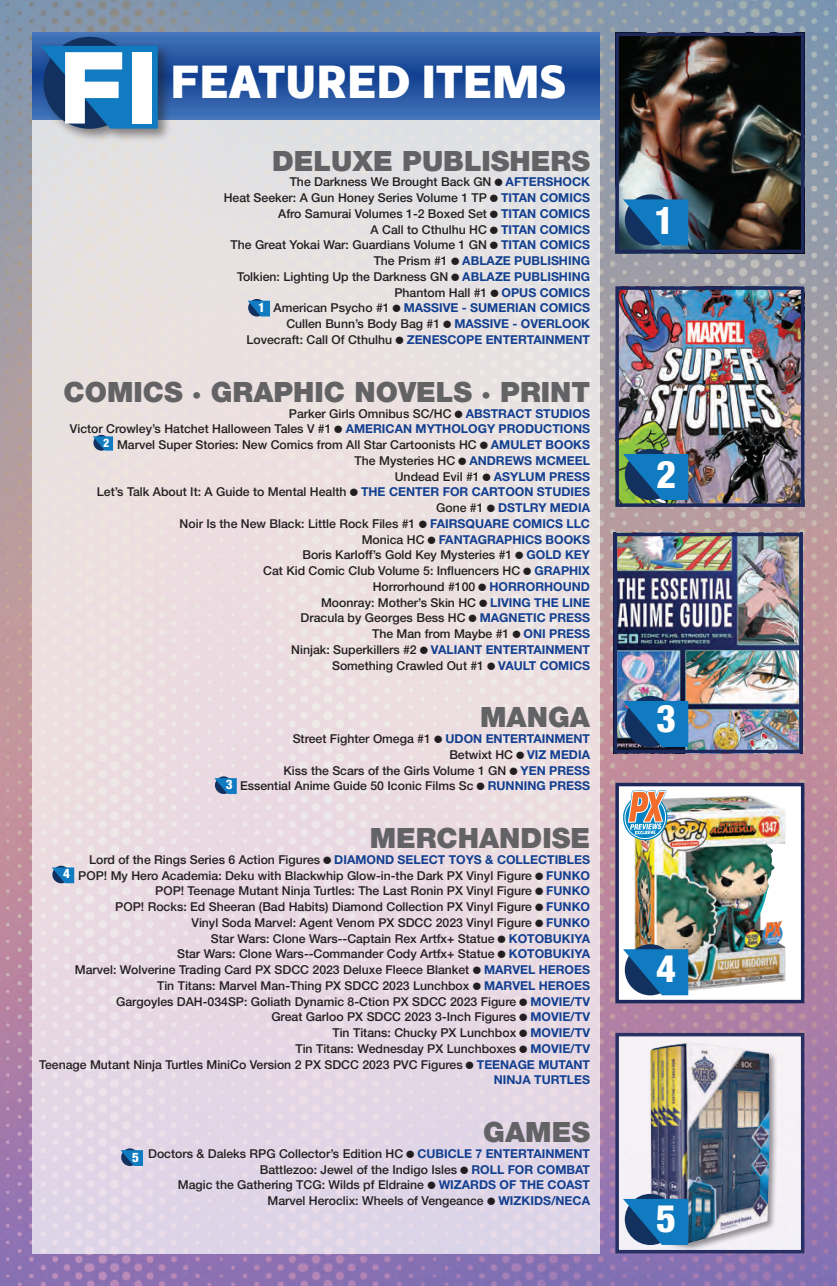
<style>
.page{position:relative;width:837px;height:1286px;background:#fff}
.page>*{position:absolute;margin:0;border:0;box-sizing:border-box;transform-origin:0 0}
.t1{font:700 44.62px "Stilu";letter-spacing:-.01em;color:#fff}
.t2{font:800 condensed 38.15px "Helvetica Neue LT Std";color:#fff}
.t3{font:900 28px "Helvetica Neue LT Std";color:#636366}
.t4{font:800 condensed 13.12px "Helvetica Neue LT Std";color:#fff}
.t5{font:500 12.25px/15.8px "Helvetica Neue LT Std";color:#231f20;text-align:right}
.t6{font:700 12.25px "Helvetica Neue LT Std";color:#123f90}
.t7{font:800 condensed 11.72px "Helvetica Neue LT Std";color:#fff}
.s1{font-weight:700;color:#123f90}
.s2{font-weight:500;color:#231f20}
.s3{color:#231f20}
</style>
<div class="page">
<img style="left:0;top:0;width:837px;height:1286px">
<div style="left:33px;top:119px;width:567px;height:1134px;background:#eadee2"></div>
<svg style="left:33px;top:33px;width:567px;height:86px;background:#2a5aa5"></svg>
<div style="left:617px;top:784px;width:186px;height:217px;background:#fff"></div>
<div style="left:39px;top:34px;width:133px;height:109px;background:#231f20;opacity:.5"></div>
<div style="left:44px;top:37px;width:92px;height:92px;background:#12315f;border-radius:50%"></div>
<svg style="left:40px;top:46px;width:118px;height:83px"></svg>
<div style="left:132px;top:52px;width:19px;height:72px;background:#fff"></div>
<svg style="left:248px;top:299px;width:18px;height:17px"></svg>
<svg style="left:248px;top:301px;width:22px;height:15px"></svg>
<svg style="left:93px;top:436px;width:20px;height:15px"></svg>
<svg style="left:215px;top:776px;width:17px;height:18px"></svg>
<svg style="left:214px;top:778px;width:23px;height:16px"></svg>
<svg style="left:52px;top:867px;width:22px;height:16px"></svg>
<div style="left:617px;top:1034px;width:186px;height:217px;background:#f5f1f6"></div>
<div style="left:649px;top:1041px;width:129px;height:211px;background:#231f20;opacity:.5"></div>
<img style="left:650px;top:1043px;width:119px;height:200px">
<div style="left:615px;top:1033px;width:189px;height:220px;border:4px solid #1d285c"></div>
<img style="left:634px;top:795px;width:151px;height:199px">
<div style="left:615px;top:783px;width:189px;height:220px;border:4px solid #1d285c"></div>
<img style="left:619px;top:538px;width:179px;height:210px">
<div style="left:614px;top:533px;width:189px;height:220px;border:4px solid #1d285c"></div>
<img style="left:620px;top:291px;width:179px;height:211px">
<div style="left:615px;top:286px;width:189px;height:221px;border:4px solid #1d285c"></div>
<img style="left:620px;top:38px;width:179px;height:210px">
<div style="left:615px;top:33px;width:189px;height:220px;border:4px solid #1d285c"></div>
<div style="left:625px;top:449px;width:51px;height:51px;background:#12315f;border-radius:50%"></div>
<svg style="left:623px;top:454px;width:65px;height:46px"></svg>
<svg style="left:625px;top:194px;width:51px;height:51px"></svg>
<svg style="left:623px;top:199px;width:65px;height:46px;background:#166aa5"></svg>
<div style="left:625px;top:696px;width:51px;height:51px;background:#12315f;border-radius:50%"></div>
<svg style="left:623px;top:701px;width:65px;height:46px"></svg>
<div style="left:625px;top:944px;width:51px;height:51px;background:#12315f;border-radius:50%"></div>
<svg style="left:623px;top:949px;width:65px;height:46px"></svg>
<svg style="left:623px;top:790px;width:44px;height:50px"></svg>
<div style="left:625px;top:1194px;width:51px;height:51px;background:#12315f;border-radius:50%"></div>
<svg style="left:623px;top:1199px;width:65px;height:46px"></svg>
<svg style="left:121px;top:1148px;width:18px;height:18px"></svg>
<svg style="left:121px;top:1150px;width:22px;height:16px"></svg>
<p class="t1" style="left:170px;top:52px;width:397px">FEATURED ITEMS</p>
<h2 class="t3" style="left:272px;top:144px;width:319px">DELUXE PUBLISHERS</h2>
<p class="t5" style="left:224px;top:174px;width:368px">The Darkness We Brought Back GN ● <span class="s1">AFTERSHOCK<br></span>Heat Seeker: A Gun Honey Series Volume 1 TP ● <span class="s1">TITAN COMICS </span>Afro Samurai Volumes 1-2 Boxed Set ● <span class="s1">TITAN COMICS<br></span>A Call to Cthulhu HC ● <span class="s1">TITAN COMICS<br></span>The Great Yokai War: Guardians Volume 1 GN ● <span class="s1">TITAN COMICS </span>The Prism #1 ● <span class="s1">ABLAZE PUBLISHING<br></span>Tolkien: Lighting Up the Darkness GN ● <span class="s1">ABLAZE PUBLISHING </span>Phantom Hall #1 ● <span class="s1">OPUS COMICS</span></p>
<p class="t4" style="left:258px;top:300px;width:8px">1</p>
<p class="t6" style="left:274px;top:300px;width:318px"><span class="s2">American Psycho #1</span> <span class="s3">●</span> MASSIVE - SUMERIAN COMICS</p>
<p class="t5" style="left:246px;top:316px;width:345px">Cullen Bunn’s Body Bag #1 ● <span class="s1">MASSIVE - OVERLOOK<br></span>Lovecraft: Call Of Cthulhu ● <span class="s1">ZENESCOPE ENTERTAINMENT</span></p>
<h2 class="t3" style="left:64px;top:375px;width:528px">COMICS · GRAPHIC NOVELS · PRINT</h2>
<p class="t5" style="left:70px;top:405px;width:522px">Parker Girls Omnibus SC/HC ● <span class="s1">ABSTRACT STUDIOS<br></span>Victor Crowley’s Hatchet Halloween Tales V #1 ● <span class="s1">AMERICAN MYTHOLOGY PRODUCTIONS</span></p>
<p class="t7" style="left:103px;top:435px;width:8px">2</p>
<p class="t5" style="left:97px;top:437px;width:495px">Marvel Super Stories: New Comics from All Star Cartoonists HC ● <span class="s1">AMULET BOOKS </span>The Mysteries HC ● <span class="s1">ANDREWS MCMEEL<br></span>Undead Evil #1 ● <span class="s1">ASYLUM PRESS<br></span>Let’s Talk About It: A Guide to Mental Health ● <span class="s1">THE CENTER FOR CARTOON STUDIES </span>Gone #1 ● <span class="s1">DSTLRY MEDIA<br></span>Noir Is the New Black: Little Rock Files #1 ● <span class="s1">FAIRSQUARE COMICS LLC<br></span>Monica HC ● <span class="s1">FANTAGRAPHICS BOOKS<br></span>Boris Karloff’s Gold Key Mysteries #1 ● <span class="s1">GOLD KEY<br></span>Cat Kid Comic Club Volume 5: Infuencers HC ● <span class="s1">GRAPHIX<br></span>Horrorhound #100 ● <span class="s1">HORRORHOUND<br></span>Moonray: Mother’s Skin HC ● <span class="s1">LIVING THE LINE<br></span>Dracula by Georges Bess HC ● <span class="s1">MAGNETIC PRESS<br></span>The Man from Maybe #1 ● <span class="s1">ONI PRESS<br></span>Ninjak: Superkillers #2 ● <span class="s1">VALIANT ENTERTAINMENT<br></span>Something Crawled Out #1 ● <span class="s1">VAULT COMICS</span></p>
<h2 class="t3" style="left:480px;top:700px;width:111px">MANGA</h2>
<p class="t5" style="left:284px;top:731px;width:308px">Street Fighter Omega #1 ● <span class="s1">UDON ENTERTAINMENT<br></span>Betwixt HC ● <span class="s1">VIZ MEDIA<br></span>Kiss the Scars of the Girls Volume 1 GN ● <span class="s1">YEN PRESS</span></p>
<p class="t4" style="left:226px;top:776px;width:8px">3</p>
<p class="t5" style="left:240px;top:778px;width:351px">Essential Anime Guide 50 Iconic Films Sc ● <span class="s1">RUNNING PRESS</span></p>
<h2 class="t3" style="left:370px;top:821px;width:222px">MERCHANDISE</h2>
<p class="t5" style="left:78px;top:851px;width:513px">Lord of the Rings Series 6 Action Figures ● <span class="s1">DIAMOND SELECT TOYS &amp; COLLECTIBLES<br></span>POP! My Hero Academia: Deku with Blackwhip Glow-in-the Dark PX Vinyl Figure ● <span class="s1">FUNKO</span></p>
<p class="t5" style="left:39px;top:883px;width:552px">POP! Teenage Mutant Ninja Turtles: The Last Ronin PX Vinyl Figure ● <span class="s1">FUNKO<br></span>POP! Rocks: Ed Sheeran (Bad Habits) Diamond Collection PX Vinyl Figure ● <span class="s1">FUNKO<br></span>Vinyl Soda Marvel: Agent Venom PX SDCC 2023 Vinyl Figure ● <span class="s1">FUNKO<br></span>Star Wars: Clone Wars--Captain Rex Artfx+ Statue ● <span class="s1">KOTOBUKIYA<br></span>Star Wars: Clone Wars--Commander Cody Artfx+ Statue ● <span class="s1">KOTOBUKIYA<br></span>Marvel: Wolverine Trading Card PX SDCC 2023 Deluxe Fleece Blanket ● <span class="s1">MARVEL HEROES<br></span>Tin Titans: Marvel Man-Thing PX SDCC 2023 Lunchbox ● <span class="s1">MARVEL HEROES<br></span>Gargoyles DAH-034SP: Goliath Dynamic 8-Ction PX SDCC 2023 Figure ● <span class="s1">MOVIE/TV<br></span>Great Garloo PX SDCC 2023 3-Inch Figures ● <span class="s1">MOVIE/TV<br></span>Tin Titans: Chucky PX Lunchbox ● <span class="s1">MOVIE/TV<br></span>Tin Titans: Wednesday PX Lunchboxes ● <span class="s1">MOVIE/TV<br></span>Teenage Mutant Ninja Turtles MiniCo Version 2 PX SDCC 2023 PVC Figures ● <span class="s1">TEENAGE MUTANT NINJA TURTLES</span></p>
<p class="t4" style="left:63px;top:865px;width:8px">4</p>
<h2 class="t3" style="left:483px;top:1115px;width:108px">GAMES</h2>
<p class="t4" style="left:132px;top:1149px;width:8px">5</p>
<p class="t5" style="left:148px;top:1145px;width:443px">Doctors &amp; Daleks RPG Collector’s Edition HC ● <span class="s1">CUBICLE 7 ENTERTAINMENT </span>Battlezoo: Jewel of the Indigo Isles ● <span class="s1">ROLL FOR COMBAT<br></span>Magic the Gathering TCG: Wilds pf Eldraine ● <span class="s1">WIZARDS OF THE COAST </span>Marvel Heroclix: Wheels of Vengeance ● <span class="s1">WIZKIDS/NECA</span></p>
<p class="t2" style="left:654px;top:196px;width:21px">1</p>
<p class="t2" style="left:656px;top:450px;width:21px">2</p>
<p class="t2" style="left:656px;top:694px;width:21px">3</p>
<p class="t2" style="left:656px;top:944px;width:21px">4</p>
<p class="t2" style="left:656px;top:1195px;width:21px">5</p>
</div>
